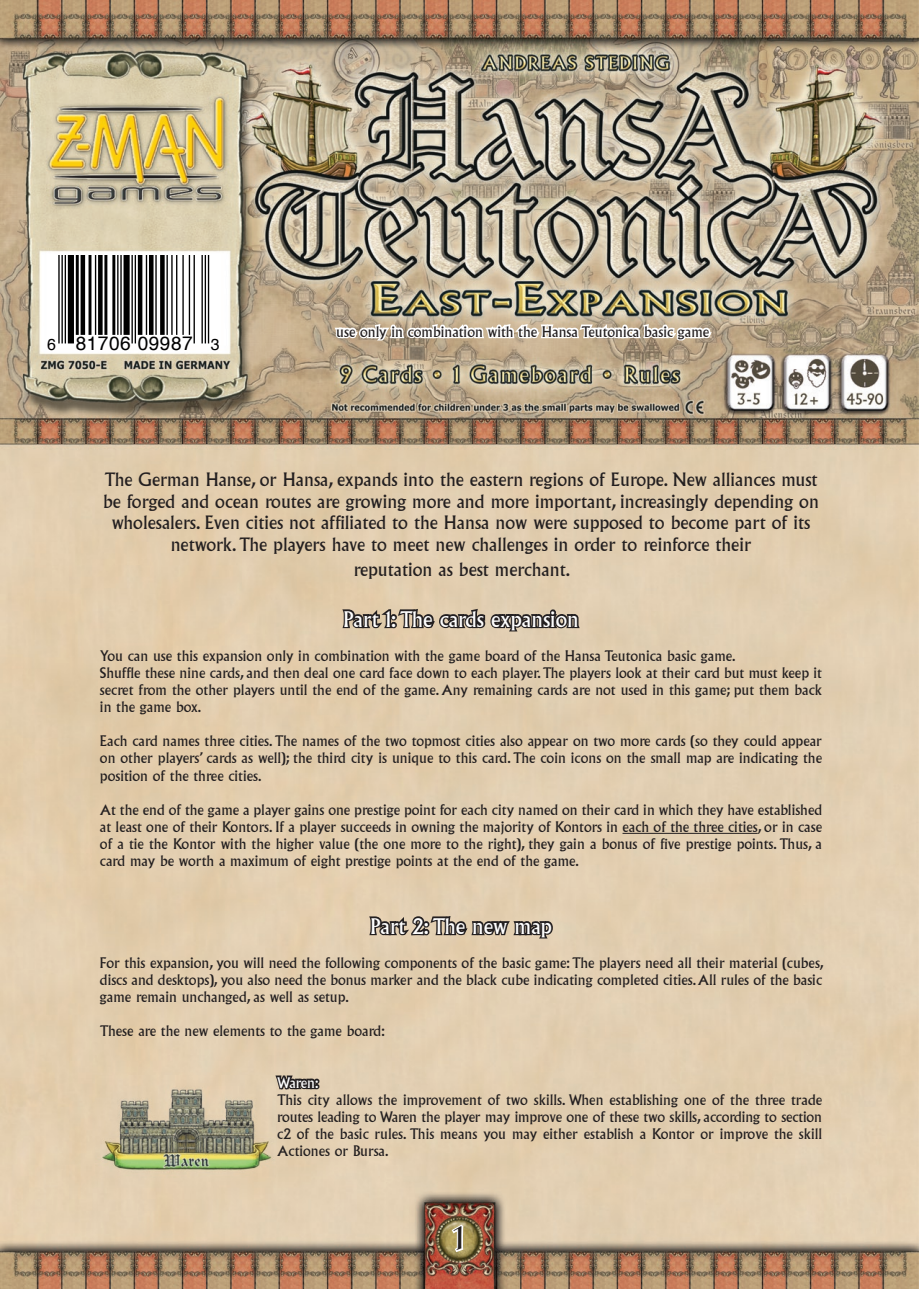
<style>
.page{position:relative;width:919px;height:1289px;background:#fff}
.page>*{position:absolute;margin:0;border:0;box-sizing:border-box;transform-origin:0 0}
.t1{font:36px "Clairvaux";color:#231f20}
.t2{font:21px "Albertus";color:#fff}
.t3{font:19.05px "Helvetica";letter-spacing:.025em;color:#000}
.t4{font:18px/21.6px "Albertus";color:#231f20;text-align:center}
.t5{font:14.25px/17.1px "Albertus";color:#231f20;text-align:justify}
.t6{font:14.25px "Albertus";letter-spacing:-.03em;color:#fff}
.s1{font-size:15.9px}
</style>
<div class="page">
<img style="left:0;top:0;width:918px;height:1288px">
<svg style="left:449px;top:1222px;width:15px;height:31px"></svg>
<img style="left:95px;top:1075px;width:180px;height:102px">
<hr style="left:58px;top:256px;width:2px;height:87px;background:#000">
<hr style="left:61px;top:256px;width:2px;height:87px;background:#000">
<hr style="left:65px;top:256px;width:1px;height:87px;background:#000">
<div style="left:68px;top:256px;width:6px;height:87px;background:#000"></div>
<hr style="left:76px;top:256px;width:3px;height:79px;background:#000">
<hr style="left:81px;top:256px;width:4px;height:79px;background:#000">
<hr style="left:88px;top:256px;width:3px;height:79px;background:#000">
<hr style="left:95px;top:256px;width:1px;height:79px;background:#000">
<div style="left:98px;top:256px;width:5px;height:79px;background:#000"></div>
<hr style="left:104px;top:256px;width:3px;height:79px;background:#000">
<hr style="left:112px;top:256px;width:3px;height:79px;background:#000">
<hr style="left:117px;top:256px;width:1px;height:79px;background:#000">
<hr style="left:120px;top:256px;width:2px;height:79px;background:#000">
<div style="left:123px;top:256px;width:7px;height:79px;background:#000"></div>
<hr style="left:131px;top:256px;width:2px;height:87px;background:#000">
<hr style="left:135px;top:256px;width:1px;height:87px;background:#000">
<hr style="left:138px;top:256px;width:4px;height:79px;background:#000">
<hr style="left:146px;top:256px;width:1px;height:79px;background:#000">
<hr style="left:149px;top:256px;width:4px;height:79px;background:#000">
<hr style="left:155px;top:256px;width:2px;height:79px;background:#000">
<div style="left:160px;top:256px;width:5px;height:79px;background:#000"></div>
<hr style="left:166px;top:256px;width:2px;height:79px;background:#000">
<hr style="left:171px;top:256px;width:2px;height:79px;background:#000">
<hr style="left:176px;top:256px;width:1px;height:79px;background:#000">
<hr style="left:182px;top:256px;width:2px;height:79px;background:#000">
<hr style="left:189px;top:256px;width:1px;height:79px;background:#000">
<hr style="left:193px;top:256px;width:2px;height:87px;background:#000">
<hr style="left:201px;top:256px;width:2px;height:87px;background:#000">
<hr style="left:205px;top:256px;width:1px;height:87px;background:#000">
<hr style="left:208px;top:256px;width:1px;height:87px;background:#000">
<svg style="left:333px;top:316px;width:379px;height:30px"></svg>
<svg style="left:340px;top:606px;width:242px;height:27px;background:#8e8170"></svg>
<hr style="left:622px;top:833px;width:135px;height:1px;background:#231f20">
<svg style="left:367px;top:913px;width:187px;height:29px;background:#978977"></svg>
<svg style="left:273px;top:1072px;width:46px;height:22px"></svg>
<h3 class="t3" style="left:47px;top:331px;width:174px"><span class="s1">6</span> 81706 09987 <span class="s1">3</span></h3>
<p class="t5" style="left:336px;top:323px;width:374px">use only in combination with the Hansa Teutonica basic game</p>
<p class="t4" style="left:103px;top:469px;width:717px">The German Hanse, or Hansa, expands into the eastern regions of Europe. New alliances must be forged and ocean routes are growing more and more important, increasingly depending on wholesalers. Even cities not affiliated to the Hansa now were supposed to become part of its network. The players have to meet new challenges in order to reinforce their</p>
<p class="t4" style="left:354px;top:559px;width:218px">reputation as best merchant.</p>
<h2 class="t2" style="left:343px;top:606px;width:237px">Part 1: The cards expansion</h2>
<p class="t5" style="left:100px;top:647px;width:723px;text-align:left">You can use this expansion only in combination with the game board of the Hansa Teutonica basic game.<br>Shuffle these nine cards, and then deal one card face down to each player. The players look at their card but must keep it secret from the other players until the end of the game. Any remaining cards are not used in this game; put them back in the game box.</p>
<p class="t5" style="left:100px;top:732px;width:723px">Each card names three cities. The names of the two topmost cities also appear on two more cards (so they could appear on other players’ cards as well); the third city is unique to this card. The coin icons on the small map are indicating the position of the three cities.</p>
<p class="t5" style="left:100px;top:801px;width:723px">At the end of the game a player gains one prestige point for each city named on their card in which they have established at least one of their Kontors. If a player succeeds in owning the majority of Kontors in each of the three cities, or in case of a tie the Kontor with the higher value (the one more to the right), they gain a bonus of five prestige points. Thus, a card may be worth a maximum of eight prestige points at the end of the game.</p>
<h2 class="t2" style="left:370px;top:913px;width:183px">Part 2: The new map</h2>
<p class="t5" style="left:100px;top:954px;width:725px">For this expansion, you will need the following components of the basic game: The players need all their material (cubes, discs and desktops), you also need the bonus marker and the black cube indicating completed cities. All rules of the basic game remain unchanged, as well as setup.</p>
<p class="t5" style="left:100px;top:1022px;width:286px">These are the new elements to the game board:</p>
<p class="t6" style="left:277px;top:1074px;width:43px">Waren:</p>
<p class="t5" style="left:277px;top:1091px;width:546px">This city allows the improvement of two skills. When establishing one of the three trade routes leading to Waren the player may improve one of these two skills, according to section c2 of the basic rules. This means you may either establish a Kontor or improve the skill Actiones or Bursa.</p>
<h1 class="t1" style="left:454px;top:1215px;width:12px">1</h1>
</div>
